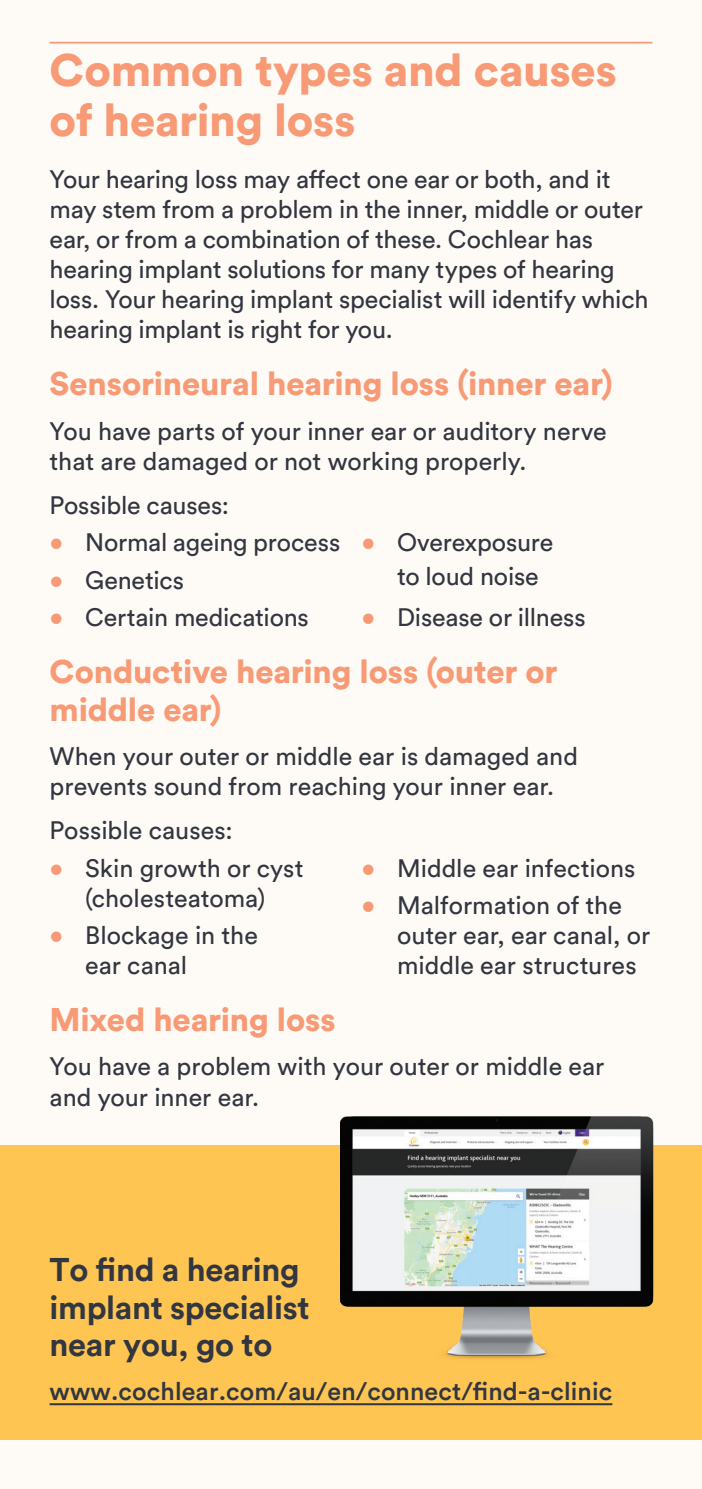
<style>
.page{position:relative;width:702px;height:1489px;background:#fff}
.page>*{position:absolute;margin:0;border:0;box-sizing:border-box;transform-origin:0 0}
.Headline{font:900 45px/50px "Circular Std";letter-spacing:-.005em;color:#f79a75}
.Sub_header{font:900 32.5px/37.5px "Circular Std";letter-spacing:-.005em;color:#f79a75}
.Body_Copy{font:700 32.5px/37.5px "Circular Std";letter-spacing:-.01em;color:#323640}
.Body_Copy-2{font:25px/30px "Circular Std";letter-spacing:-.005em;color:#323640}
.Body_Copy-3{font:500 25px "Circular Std";letter-spacing:.005em;color:#323640}
.s1{color:#f79a75}
</style>
<div class="page">
<div style="left:0;top:0;width:702px;height:1488px;background:#fefaf5"></div>
<hr style="left:50px;top:42px;width:602px;height:1px;background:#f79a75">
<div style="left:0;top:1144px;width:702px;height:295px;background:#fec552"></div>
<hr style="left:50px;top:1402px;width:562px;height:2px;background:#323640">
<img style="left:340px;top:1116px;width:314px;height:243px">
<p class="Headline" style="left:50px;top:44px;width:568px">Common types and causes of hearing loss</p>
<p class="Body_Copy-2" style="left:50px;top:163px;width:600px">Your hearing loss may affect one ear or both, and it may stem from a problem in the inner, middle or outer ear, or from a combination of these. Cochlear has hearing implant solutions for many types of hearing loss. Your hearing implant specialist will identify which hearing implant is right for you.</p>
<p class="Sub_header" style="left:50px;top:364px;width:564px">Sensorineural hearing loss (inner ear)</p>
<p class="Body_Copy-2" style="left:50px;top:415px;width:558px">You have parts of your inner ear or auditory nerve that are damaged or not working properly.</p>
<p class="Body_Copy-2" style="left:50px;top:490px;width:181px">Possible causes:</p>
<p class="Body_Copy-2" style="left:50px;top:527px;width:292px"><span class="s1">•</span> Normal ageing process</p>
<p class="Body_Copy-2" style="left:50px;top:564px;width:136px"><span class="s1">•</span> Genetics</p>
<p class="Body_Copy-2" style="left:50px;top:601px;width:261px"><span class="s1">•</span> Certain medications</p>
<p class="Body_Copy-2" style="left:397px;top:525px;width:158px;line-height:33.8px;text-indent:-35px"><span class="s1">•</span> Overexposure to loud noise</p>
<p class="Body_Copy-2" style="left:361px;top:601px;width:226px"><span class="s1">•</span> Disease or illness</p>
<p class="Sub_header" style="left:50px;top:652px;width:509px">Conductive hearing loss (outer or middle ear)</p>
<p class="Body_Copy-2" style="left:50px;top:740px;width:530px">When your outer or middle ear is damaged and prevents sound from reaching your inner ear.</p>
<p class="Body_Copy-2" style="left:50px;top:815px;width:185px">Possible causes:</p>
<p class="Body_Copy-2" style="left:50px;top:852px;width:256px;text-align:center"><span class="s1">•</span> Skin growth or cyst (cholesteatoma)</p>
<p class="Body_Copy-2" style="left:85px;top:919px;width:174px;text-indent:-35px"><span class="s1">•</span> Blockage in the ear canal</p>
<p class="Body_Copy-2" style="left:361px;top:852px;width:275px"><span class="s1">•</span> Middle ear infections</p>
<p class="Body_Copy-2" style="left:397px;top:889px;width:254px;text-indent:-35px"><span class="s1">•</span> Malformation of the outer ear, ear canal, or middle ear structures</p>
<p class="Sub_header" style="left:50px;top:1000px;width:287px">Mixed hearing loss</p>
<p class="Body_Copy-2" style="left:50px;top:1051px;width:556px">You have a problem with your outer or middle ear and your inner ear.</p>
<p class="Body_Copy" style="left:50px;top:1250px;width:261px">To find a hearing implant specialist near you, go to</p>
<p class="Body_Copy-3" style="left:50px;top:1375px;width:564px">www.cochlear.com/au/en/connect/find-a-clinic</p>
</div>
